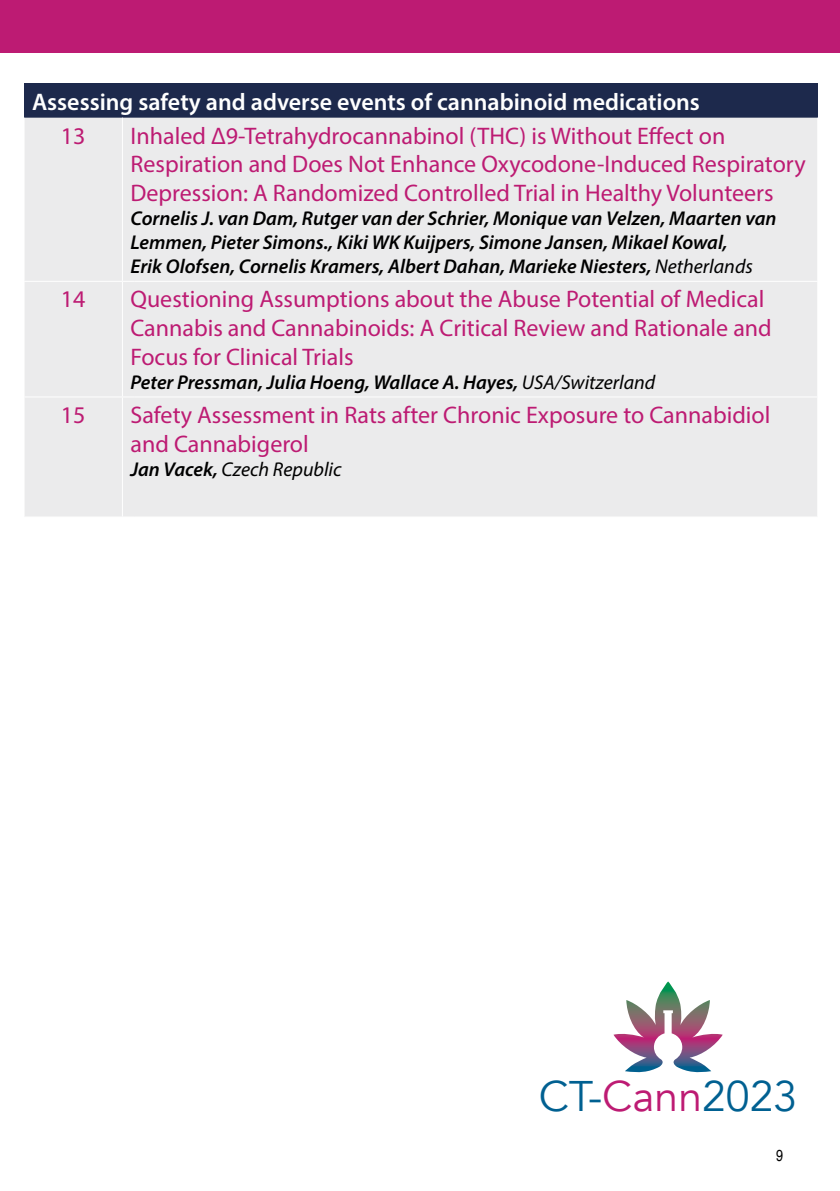
<style>
.page{position:relative;width:840px;height:1191px;background:#fff}
.page>*{position:absolute;margin:0;border:0;box-sizing:border-box;transform-origin:0 0}
.t1{font:42.8px "Avenir";color:#006091}
.t2{font:24px/28.8px "Myriad Pro";color:#bd1b73}
.t3{font:600 24px "Myriad Pro";color:#fff}
.t4{font:italic 600 20px/24px "Myriad Pro";color:#000}
.t5{font:italic 20px "Myriad Pro";color:#000}
.t6{font:16px "Helvetica";color:#000;scale:.8 1}
.s1{font-weight:400}
.s2{font-weight:600}
.s3{color:#bd1b73}
</style>
<div class="page">
<div style="left:0;top:0;width:839px;height:52px;background:#bd1b73"></div>
<svg style="left:613px;top:981px;width:109px;height:92px"></svg>
<div style="left:24px;top:84px;width:793px;height:34px;background:#1d294c"></div>
<div style="left:25px;top:118px;width:791px;height:398px;background:#ebebec"></div>
<hr style="left:122px;top:118px;width:1px;height:163px;background:#fff">
<hr style="left:24px;top:281px;width:98px;height:1px;background:#fff">
<svg style="left:122px;top:281px;width:13px;height:1px"></svg>
<hr style="left:122px;top:282px;width:1px;height:114px;background:#fff">
<hr style="left:135px;top:281px;width:682px;height:1px;background:#fff">
<hr style="left:24px;top:396px;width:98px;height:1px;background:#fff">
<svg style="left:122px;top:396px;width:13px;height:1px"></svg>
<hr style="left:122px;top:397px;width:1px;height:119px;background:#fff">
<hr style="left:135px;top:396px;width:682px;height:1px;background:#fff">
<svg style="left:123px;top:516px;width:12px;height:1px"></svg>
<p class="t3" style="left:32px;top:86px;width:669px">Assessing safety and adverse events of cannabinoid medications</p>
<p class="t2" style="left:61px;top:121px;width:26px">13</p>
<p class="t2" style="left:130px;top:121px;width:676px">Inhaled Δ9-Tetrahydrocannabinol (THC) is Without Effect on<br>Respiration and Does Not Enhance Oxycodone-Induced Respiratory<br>Depression: A Randomized Controlled Trial in Healthy Volunteers</p>
<p class="t4" style="left:130px;top:206px;width:647px">Cornelis J. van Dam, Rutger van der Schrier, Monique van Velzen, Maarten van<br>Lemmen, Pieter Simons., Kiki WK Kuijpers, Simone Jansen, Mikael Kowal,<br>Erik Olofsen, Cornelis Kramers, Albert Dahan, Marieke Niesters, <span class="s1">Netherlands</span></p>
<p class="t2" style="left:61px;top:284px;width:26px">14</p>
<p class="t2" style="left:130px;top:284px;width:642px">Questioning Assumptions about the Abuse Potential of Medical<br>Cannabis and Cannabinoids: A Critical Review and Rationale and<br>Focus for Clinical Trials</p>
<p class="t4" style="left:130px;top:370px;width:526px">Peter Pressman, Julia Hoeng, Wallace A. Hayes, <span class="s1">USA/Switzerland</span></p>
<p class="t2" style="left:61px;top:400px;width:26px">15</p>
<p class="t2" style="left:130px;top:400px;width:641px">Safety Assessment in Rats after Chronic Exposure to Cannabidiol and Cannabigerol</p>
<p class="t5" style="left:130px;top:457px;width:213px"><span class="s2">Jan Vacek,</span> Czech Republic</p>
<h1 class="t1" style="left:538px;top:1070px;width:260px">CT-<span class="s3">Cann</span>2023</h1>
<p class="t6" style="left:775px;top:1142px;width:10px">9</p>
</div>
